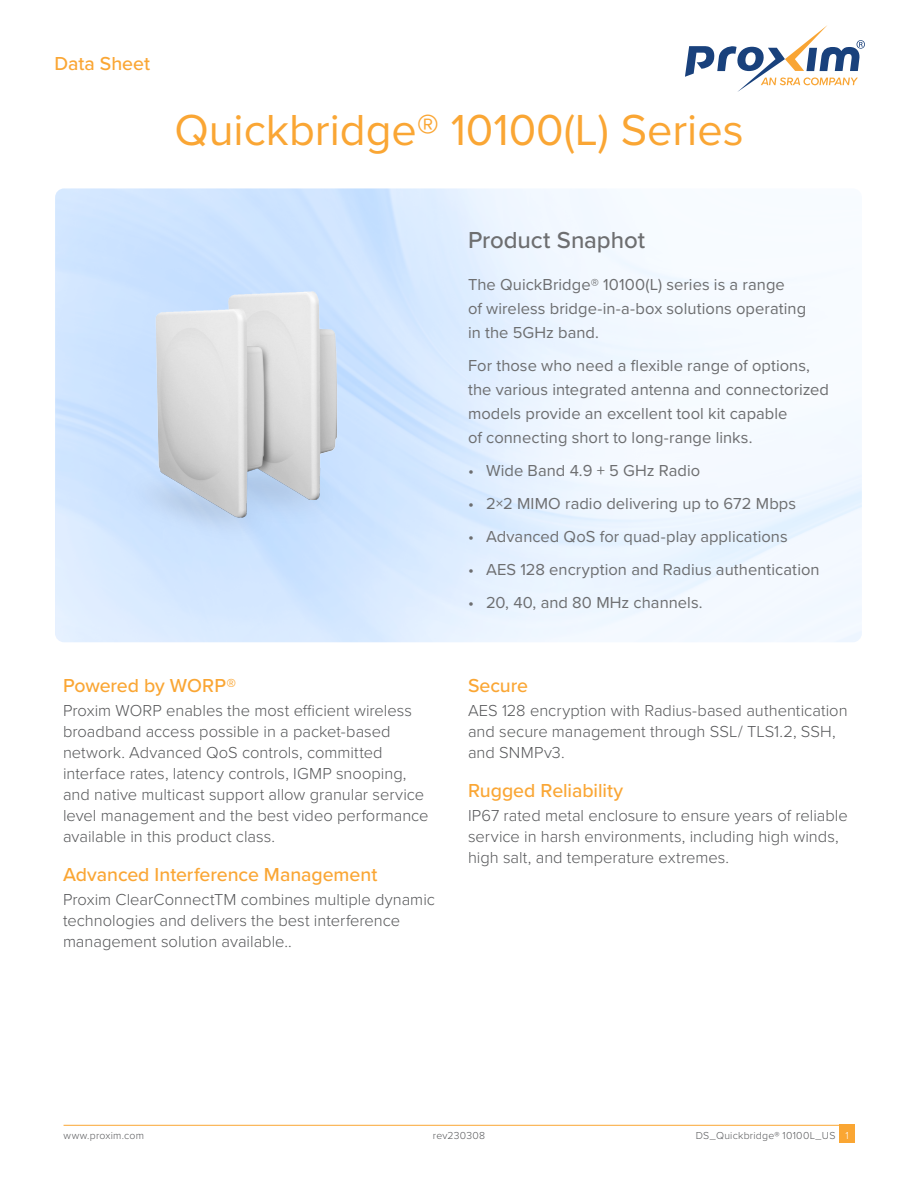
<style>
.page{position:relative;width:918px;height:1188px;background:#fff}
.page>*{position:absolute;margin:0;border:0;box-sizing:border-box;transform-origin:0 0}
.Product_Heading{font:45px "Proxima Nova";color:#faa634}
.Spotlight_Heading{font:500 24px "Proxima Nova";letter-spacing:-.005em;color:#6d6e70}
.Header_1{font:500 19.5px "Proxima Nova";letter-spacing:-.005em;color:#faa634}
.Body_Text{font:300 16.5px/21px "Proxima Nova";color:#57585a}
.Spotlight{font:16.5px/24px "Proxima Nova";letter-spacing:.005em;color:#6d6e70}
.t1{font:300 10.5px "Proxima Nova";letter-spacing:.02em;color:#57585a}
.s1{color:#fff}
</style>
<div class="page">
<svg style="left:685px;top:25px;width:180px;height:67px"></svg>
<hr style="left:64px;top:1125px;width:791px;height:1px;background:#faa633">
<div style="left:839px;top:1125px;width:16px;height:18px;background:#faa633"></div>
<img style="left:121px;top:281px;width:251px;height:277px">
<p class="Header_1" style="left:55px;top:49px;width:97px">Data Sheet</p>
<p class="Product_Heading" style="left:174px;top:96px;width:571px">Quickbridge® 10100(L) Series</p>
<p class="Spotlight_Heading" style="left:468px;top:222px;width:179px">Product Snaphot</p>
<p class="Spotlight" style="left:468px;top:272px;width:340px">The QuickBridge® 10100(L) series is a range<br>of wireless bridge-in-a-box solutions operating in the 5GHz band.</p>
<p class="Spotlight" style="left:468px;top:353px;width:362px">For those who need a flexible range of options, the various integrated antenna and connectorized models provide an excellent tool kit capable<br>of connecting short to long-range links.</p>
<p class="Spotlight" style="left:468px;top:458px;width:234px">• Wide Band 4.9 + 5 GHz Radio</p>
<p class="Spotlight" style="left:468px;top:491px;width:330px">• 2×2 MIMO radio delivering up to 672 Mbps</p>
<p class="Spotlight" style="left:468px;top:524px;width:321px">• Advanced QoS for quad-play applications</p>
<p class="Spotlight" style="left:468px;top:557px;width:353px">• AES 128 encryption and Radius authentication</p>
<p class="Spotlight" style="left:468px;top:590px;width:236px">• 20, 40, and 80 MHz channels.</p>
<p class="Header_1" style="left:63px;top:671px;width:175px">Powered by WORP®</p>
<p class="Body_Text" style="left:63px;top:699px;width:367px">Proxim WORP enables the most efficient wireless broadband access possible in a packet-based network. Advanced QoS controls, committed interface rates, latency controls, IGMP snooping, and native multicast support allow granular service level management and the best video performance available in this product class.</p>
<p class="Header_1" style="left:63px;top:860px;width:316px">Advanced Interference Management</p>
<p class="Body_Text" style="left:63px;top:888px;width:373px">Proxim ClearConnectTM combines multiple dynamic technologies and delivers the best interference management solution available..</p>
<p class="Header_1" style="left:468px;top:671px;width:62px">Secure</p>
<p class="Body_Text" style="left:468px;top:699px;width:381px">AES 128 encryption with Radius-based authentication and secure management through SSL/ TLS1.2, SSH, and SNMPv3.</p>
<p class="Header_1" style="left:468px;top:776px;width:157px">Rugged Reliability</p>
<p class="Body_Text" style="left:468px;top:804px;width:381px">IP67 rated metal enclosure to ensure years of reliable service in harsh environments, including high winds, high salt, and temperature extremes.</p>
<p class="t1" style="left:64px;top:1127px;width:82px">www.proxim.com</p>
<p class="t1" style="left:433px;top:1127px;width:54px">rev230308</p>
<p class="t1" style="left:696px;top:1127px;width:155px">DS_Quickbridge® 10100L_US <span class="s1">1</span></p>
</div>
